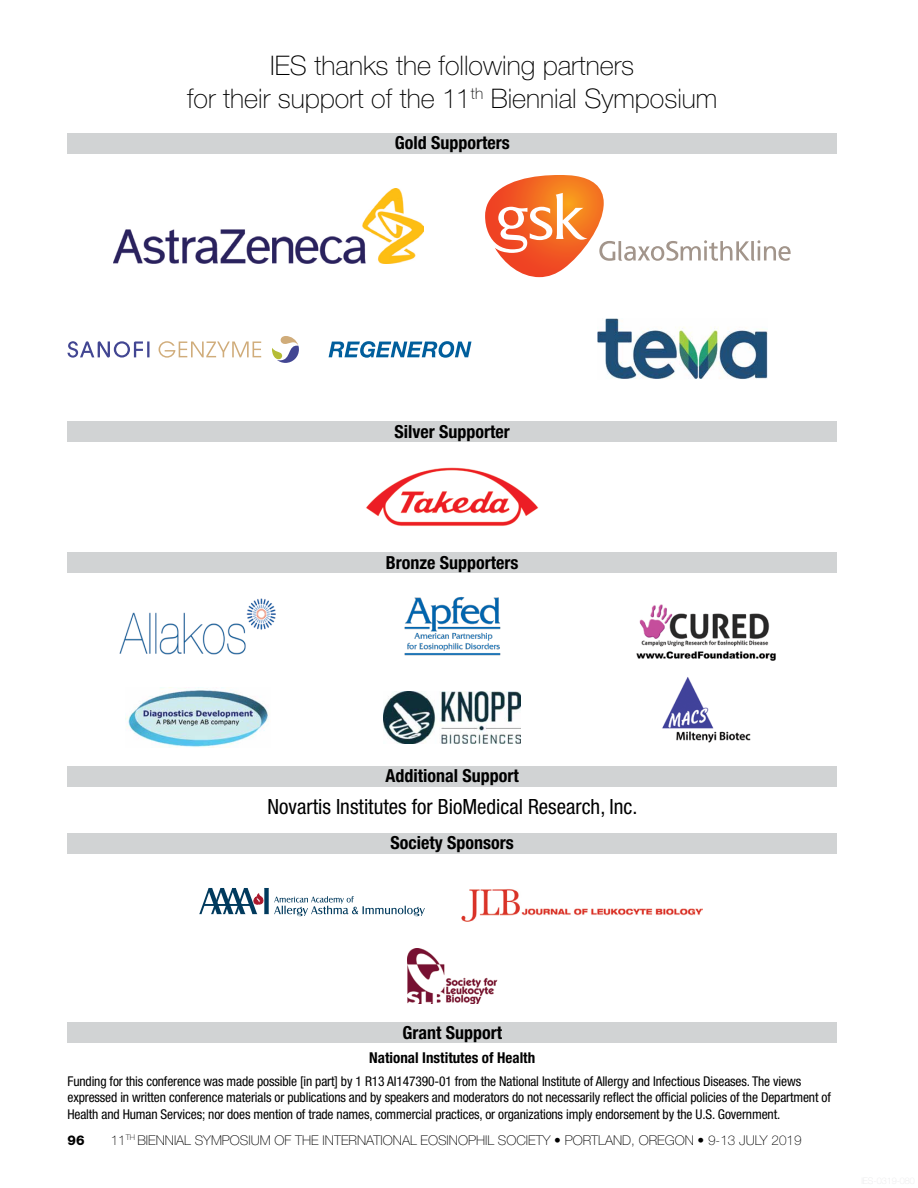
<style>
.page{position:relative;width:918px;height:1188px;background:#fff}
.page>*{position:absolute;margin:0;border:0;box-sizing:border-box;transform-origin:0 0}
.t1{font:100 27px/32.4px "Helvetica Neue LT";color:#000;text-align:center}
.t2{font:condensed 21px "Helvetica Neue LT";color:#000}
.t3{font:700 condensed 18px "Helvetica Neue LT";color:#000}
.t4{font:700 condensed 15px "Helvetica Neue LT";color:#000}
.t5{font:condensed 13.5px/16.2px "Helvetica Neue LT";letter-spacing:-.01em;color:#000}
.t6{font:100 13.5px "Helvetica Neue LT";color:#000}
.t7{font:800 13.5px "Helvetica Neue LT";color:#000}
</style>
<div class="page">
<div style="left:68px;top:133px;width:769px;height:21px;background:#d1d3d4"></div>
<div style="left:68px;top:421px;width:769px;height:21px;background:#d1d3d4"></div>
<div style="left:68px;top:553px;width:769px;height:20px;background:#d1d3d4"></div>
<div style="left:68px;top:766px;width:769px;height:20px;background:#d1d3d4"></div>
<div style="left:68px;top:833px;width:769px;height:21px;background:#d1d3d4"></div>
<div style="left:68px;top:1022px;width:769px;height:21px;background:#d1d3d4"></div>
<img style="left:114px;top:189px;width:310px;height:75px">
<svg style="left:485px;top:175px;width:306px;height:103px"></svg>
<svg style="left:329px;top:341px;width:142px;height:17px"></svg>
<svg style="left:68px;top:341px;width:81px;height:17px"></svg>
<svg style="left:159px;top:341px;width:102px;height:17px"></svg>
<svg style="left:272px;top:336px;width:27px;height:27px"></svg>
<img style="left:597px;top:319px;width:170px;height:61px">
<img style="left:366px;top:467px;width:173px;height:59px">
<img style="left:119px;top:598px;width:157px;height:57px">
<img style="left:404px;top:596px;width:97px;height:60px">
<img style="left:636px;top:604px;width:140px;height:57px">
<img style="left:126px;top:690px;width:144px;height:57px">
<img style="left:384px;top:692px;width:137px;height:51px">
<img style="left:662px;top:677px;width:89px;height:66px">
<svg style="left:199px;top:888px;width:226px;height:28px"></svg>
<img style="left:461px;top:889px;width:241px;height:33px">
<img style="left:407px;top:949px;width:90px;height:54px">
<h1 class="t1" style="left:187px;top:49px;width:532px">IES thanks the following partners<br>for their support of the 11<sup>th</sup> Biennial Symposium</h1>
<h3 class="t3" style="left:395px;top:132px;width:116px">Gold Supporters</h3>
<h3 class="t3" style="left:395px;top:420px;width:117px">Silver Supporter</h3>
<h3 class="t3" style="left:386px;top:551px;width:134px">Bronze Supporters</h3>
<h3 class="t3" style="left:386px;top:765px;width:135px">Additional Support</h3>
<h2 class="t2" style="left:268px;top:795px;width:371px">Novartis Institutes for BioMedical Research, Inc.</h2>
<h3 class="t3" style="left:391px;top:832px;width:125px">Society Sponsors</h3>
<h3 class="t3" style="left:402px;top:1021px;width:101px">Grant Support</h3>
<p class="t4" style="left:369px;top:1049px;width:167px">National Institutes of Health</p>
<p class="t5" style="left:68px;top:1073px;width:765px">Funding for this conference was made possible [in part] by 1 R13 AI147390-01 from the National Institute of Allergy and Infectious Diseases. The views expressed in written conference materials or publications and by speakers and moderators do not necessarily reflect the official policies of the Department of<br>Health and Human Services; nor does mention of trade names, commercial practices, or organizations imply endorsement by the U.S. Government.</p>
<p class="t7" style="left:68px;top:1132px;width:19px">96</p>
<p class="t6" style="left:111px;top:1132px;width:692px">11<sup>TH</sup> BIENNIAL SYMPOSIUM OF THE INTERNATIONAL EOSINOPHIL SOCIETY • PORTLAND, OREGON • 9-13 JULY 2019</p>
</div>
